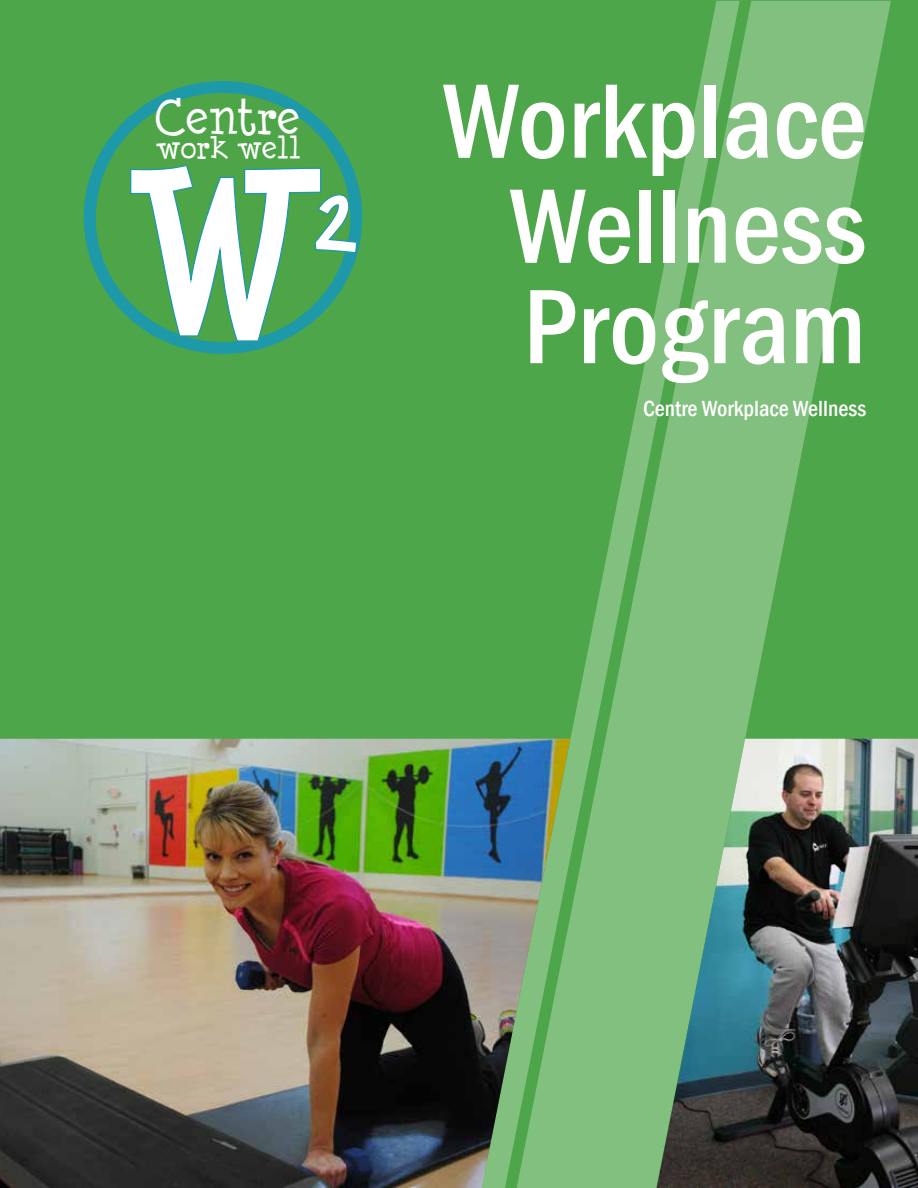
<style>
.page{position:relative;width:918px;height:1188px;background:#4da64a}
.page>*{position:absolute;margin:0;border:0;box-sizing:border-box;transform-origin:0 0}
.t1{font:700 207.75px "Minya Nouvelle";color:#fff}
.t2{font:500 condensed 109.5px/102.8px "Franklin Gothic";color:#fff;text-align:justify}
.t3{font:700 93.3px "Minya Nouvelle";color:#fff}
.t4{font:46.8px "Minya Nouvelle";color:#fff}
.t5{font:31.35px "Minya Nouvelle";color:#fff}
.t6{font:500 condensed 22.5px "Franklin Gothic";color:#fff}
</style>
<div class="page">
<svg style="left:740px;top:1px;width:151px;height:738px;fill:#82c07f"></svg>
<svg style="left:482px;top:1px;width:258px;height:1187px"></svg>
<div style="left:84px;top:81px;width:278px;height:273px;background:#1e99a9;border-radius:50%"></div>
<div style="left:96px;top:93px;width:254px;height:249px;background:#4da548;border-radius:50%"></div>
<svg style="left:129px;top:164px;width:229px;height:178px"></svg>
<img style="left:0;top:739px;width:570px;height:449px">
<img style="left:657px;top:739px;width:261px;height:449px">
<p class="t4" style="left:153px;top:91px;width:147px">Centre</p>
<p class="t5" style="left:157px;top:130px;width:145px">work well</p>
<h1 class="t1" style="left:124px;top:133px;width:192px">W</h1>
<p class="t3" style="left:312px;top:159px;width:47px">2</p>
<p class="t2" style="left:510px;top:69px;width:358px;text-indent:-67px">Workplace Wellness Program</p>
<p class="t6" style="left:643px;top:393px;width:225px">Centre Workplace Wellness</p>
</div>
